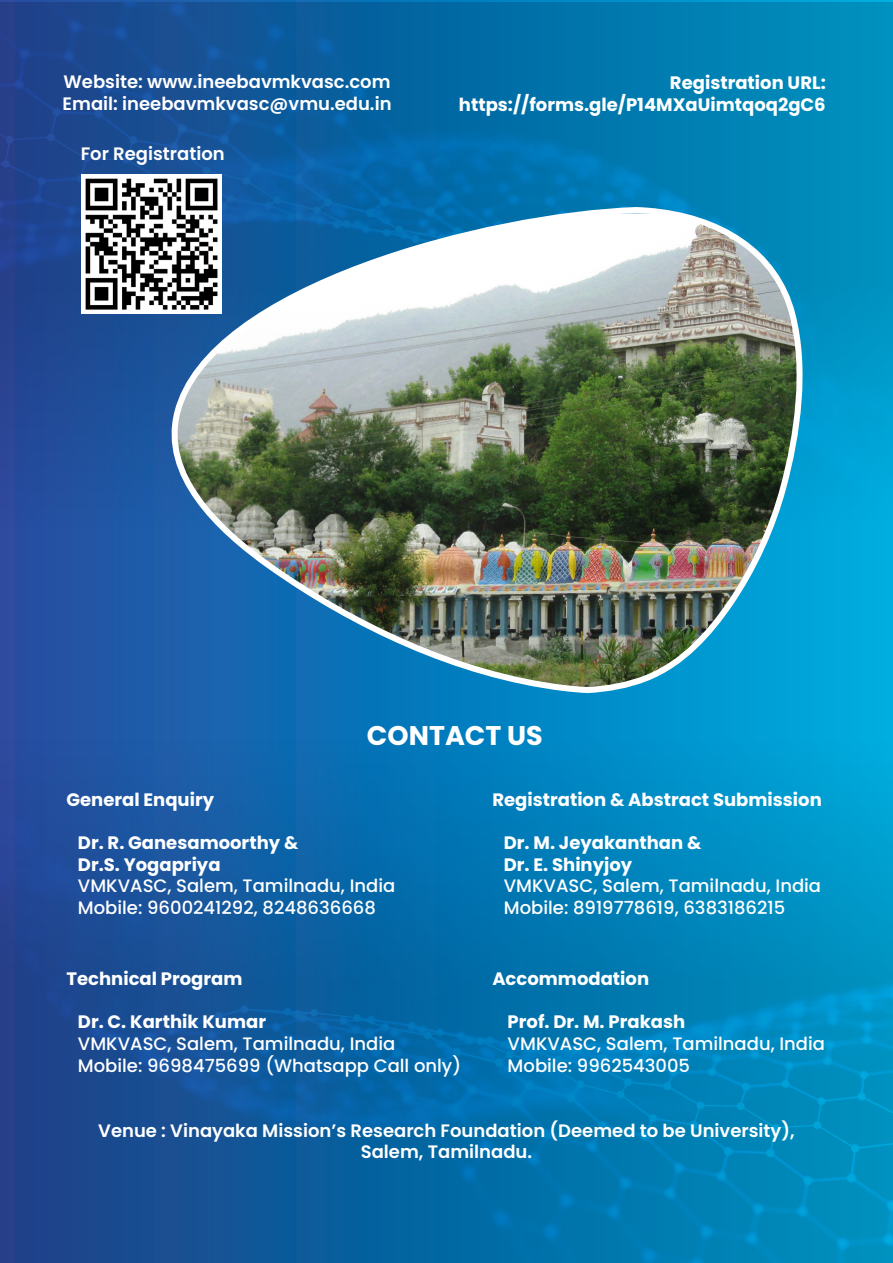
<style>
.page{position:relative;width:893px;height:1263px;background:#fff}
.page>*{position:absolute;margin:0;border:0;box-sizing:border-box;transform-origin:0 0}
.t1{font:700 27px "Poppins";color:#fff}
.t2{font:500 18px "Poppins";color:#fff}
.t3{font:700 18px "Poppins";color:#fff}
.t4{font:600 18px "Poppins";color:#fff}
</style>
<div class="page">
<div style="left:0;top:0;width:893px;height:1263px;background:linear-gradient(to right,#214b9e,#00aedf)"></div>
<img style="left:0;top:724px;width:893px;height:539px">
<img style="left:0;top:2px;width:893px;height:539px">
<img style="left:81px;top:174px;width:140px;height:140px">
<img style="left:154px;top:204px;width:653px;height:492px">
<p class="t4" style="left:64px;top:71px;width:329px">Website: www.ineebavmkvasc.com</p>
<p class="t4" style="left:63px;top:93px;width:330px">Email: ineebavmkvasc@vmu.edu.in</p>
<p class="t4" style="left:81px;top:143px;width:146px">For Registration</p>
<p class="t3" style="left:670px;top:73px;width:157px">Registration URL:</p>
<p class="t3" style="left:459px;top:94px;width:368px">https://forms.gle/P14MXaUimtqoq2gC6</p>
<p class="t1" style="left:367px;top:720px;width:177px">CONTACT US</p>
<p class="t3" style="left:66px;top:789px;width:149px">General Enquiry</p>
<p class="t3" style="left:78px;top:832px;width:222px">Dr. R. Ganesamoorthy &amp;</p>
<p class="t3" style="left:78px;top:854px;width:144px">Dr.S. Yogapriya</p>
<p class="t2" style="left:78px;top:876px;width:319px">VMKVASC, Salem, Tamilnadu, India</p>
<p class="t2" style="left:78px;top:897px;width:299px">Mobile: 9600241292, 8248636668</p>
<p class="t3" style="left:66px;top:968px;width:178px">Technical Program</p>
<p class="t3" style="left:78px;top:1012px;width:190px">Dr. C. Karthik Kumar</p>
<p class="t2" style="left:78px;top:1033px;width:319px">VMKVASC, Salem, Tamilnadu, India</p>
<p class="t2" style="left:78px;top:1055px;width:385px">Mobile: 9698475699 (Whatsapp Call only)</p>
<p class="t3" style="left:492px;top:789px;width:331px">Registration &amp; Abstract Submission</p>
<p class="t3" style="left:504px;top:832px;width:199px">Dr. M. Jeyakanthan &amp;</p>
<p class="t3" style="left:504px;top:854px;width:130px">Dr. E. Shinyjoy</p>
<p class="t2" style="left:504px;top:876px;width:319px">VMKVASC, Salem, Tamilnadu, India</p>
<p class="t2" style="left:504px;top:897px;width:283px">Mobile: 8919778619, 6383186215</p>
<p class="t3" style="left:492px;top:968px;width:158px">Accommodation</p>
<p class="t3" style="left:508px;top:1012px;width:179px">Prof. Dr. M. Prakash</p>
<p class="t2" style="left:508px;top:1033px;width:319px">VMKVASC, Salem, Tamilnadu, India</p>
<p class="t2" style="left:508px;top:1055px;width:184px">Mobile: 9962543005</p>
<p class="t4" style="left:98px;top:1120px;width:698px">Venue : Vinayaka Mission’s Research Foundation (Deemed to be University),</p>
<p class="t4" style="left:361px;top:1141px;width:173px">Salem, Tamilnadu.</p>
</div>
